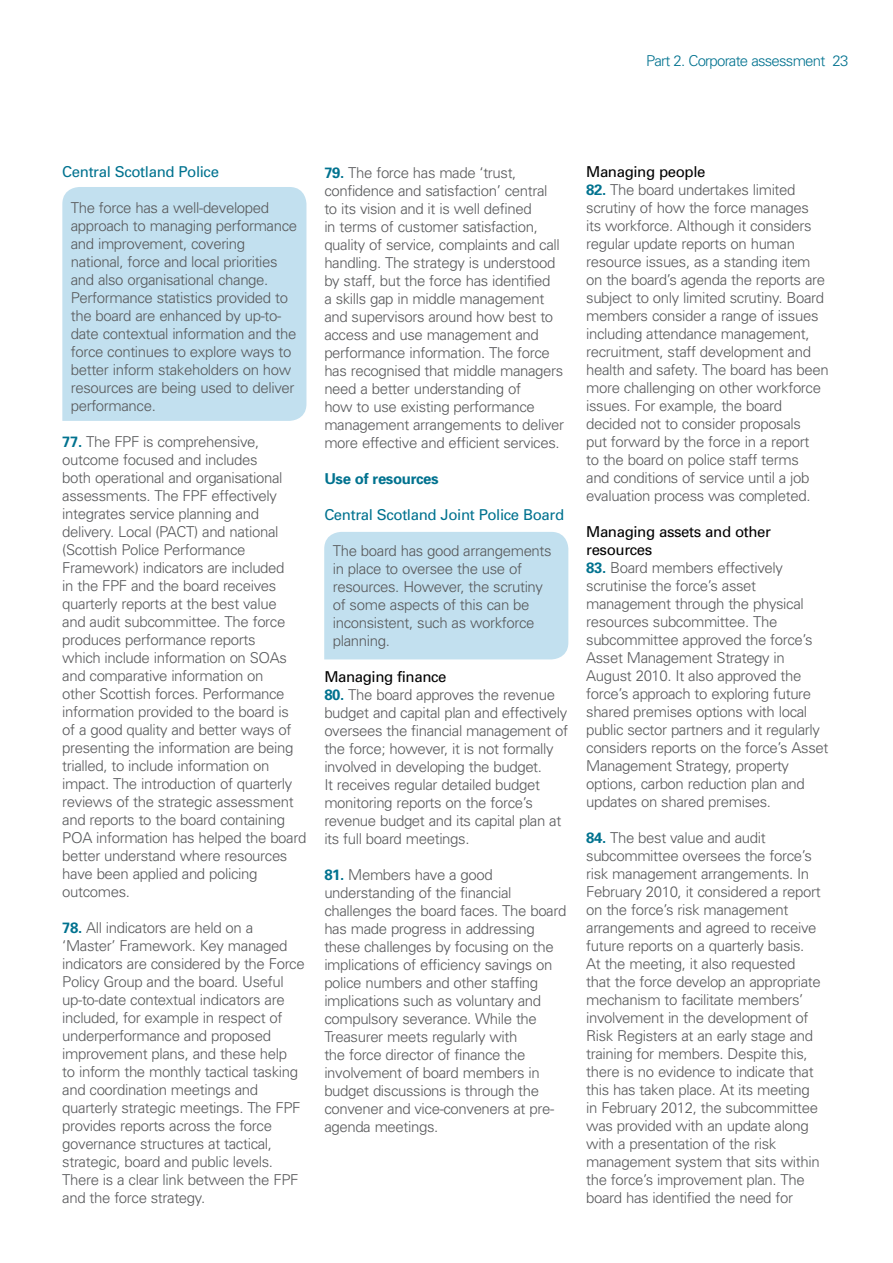
<style>
.page{position:relative;width:893px;height:1263px;background:#fff}
.page>*{position:absolute;margin:0;border:0;box-sizing:border-box;transform-origin:0 0}
.Paragraph{font:300 15px/18px "Univers";letter-spacing:-.025em;color:#58595b}
.Paragraph_-_highligh{font:300 15px/18px "Univers";letter-spacing:-.025em;color:#58595b}
.Heading_5{font:15px/18px "Univers";letter-spacing:-.025em;color:#000}
.Heading_4{font:15px "Univers";letter-spacing:-.025em;color:#00728f}
.t1{font:300 15px "Univers";letter-spacing:-.05em;color:#00728f}
.Heading_3{font:700 15px "Univers";letter-spacing:-.025em;color:#00728f}
.s1{font-weight:700;color:#00728f}
</style>
<div class="page">
<div style="left:324px;top:532px;width:244px;height:127px;background:#c2e0ef"></div>
<div style="left:62px;top:187px;width:244px;height:234px;background:#c2e0ef"></div>
<p class="t1" style="left:646px;top:52px;width:204px">Part 2. Corporate assessment 23</p>
<p class="Heading_4" style="left:62px;top:163px;width:158px">Central Scotland Police</p>
<p class="Paragraph_-_highligh" style="left:71px;top:199px;width:228px">The force has a well-developed approach to managing performance and improvement, covering national, force and local priorities and also organisational change.<br>Performance statistics provided to the board are enhanced by up-to&shy;date contextual information and the force continues to explore ways to better inform stakeholders on how resources are being used to deliver performance.</p>
<p class="Paragraph" style="left:62px;top:433px;width:246px"><span class="s1">77.</span> The FPF is comprehensive, outcome focused and includes<br>both operational and organisational assessments. The FPF effectively integrates service planning and delivery. Local (PACT) and national (Scottish Police Performance Framework) indicators are included<br>in the FPF and the board receives quarterly reports at the best value<br>and audit subcommittee. The force produces performance reports<br>which include information on SOAs and comparative information on<br>other Scottish forces. Performance information provided to the board is<br>of a good quality and better ways of presenting the information are being trialled, to include information on impact. The introduction of quarterly reviews of the strategic assessment and reports to the board containing POA information has helped the board better understand where resources have been applied and policing outcomes.</p>
<p class="Paragraph" style="left:62px;top:919px;width:244px"><span class="s1">78.</span> All indicators are held on a ‘Master’ Framework. Key managed indicators are considered by the Force Policy Group and the board. Useful up-to-date contextual indicators are included, for example in respect of underperformance and proposed improvement plans, and these help<br>to inform the monthly tactical tasking and coordination meetings and quarterly strategic meetings. The FPF provides reports across the force governance structures at tactical, strategic, board and public levels.<br>There is a clear link between the FPF and the force strategy.</p>
<p class="Paragraph" style="left:324px;top:163px;width:241px"><span class="s1">79.</span> The force has made ‘trust, confidence and satisfaction’ central to its vision and it is well defined<br>in terms of customer satisfaction, quality of service, complaints and call handling. The strategy is understood by staff, but the force has identified<br>a skills gap in middle management and supervisors around how best to access and use management and performance information. The force has recognised that middle managers need a better understanding of<br>how to use existing performance management arrangements to deliver more effective and efficient services.</p>
<p class="Heading_3" style="left:324px;top:469px;width:116px">Use of resources</p>
<p class="Heading_4" style="left:324px;top:506px;width:241px">Central Scotland Joint Police Board</p>
<p class="Paragraph_-_highligh" style="left:333px;top:541px;width:220px">The board has good arrangements in place to oversee the use of resources. However, the scrutiny of some aspects of this can be inconsistent, such as workforce planning.</p>
<p class="Heading_5" style="left:324px;top:668px;width:124px">Managing finance</p>
<p class="Paragraph" style="left:324px;top:685px;width:245px"><span class="s1">80.</span> The board approves the revenue budget and capital plan and effectively oversees the financial management of the force; however, it is not formally involved in developing the budget.<br>It receives regular detailed budget monitoring reports on the force’s revenue budget and its capital plan at its full board meetings.</p>
<p class="Paragraph" style="left:324px;top:865px;width:244px"><span class="s1">81.</span> Members have a good understanding of the financial challenges the board faces. The board has made progress in addressing these challenges by focusing on the implications of efficiency savings on police numbers and other staffing implications such as voluntary and compulsory severance. While the<br>Treasurer meets regularly with<br>the force director of finance the involvement of board members in budget discussions is through the convener and vice-conveners at pre&shy;agenda meetings.</p>
<p class="Heading_5" style="left:586px;top:163px;width:121px">Managing people</p>
<p class="Paragraph" style="left:586px;top:181px;width:244px"><span class="s1">82.</span> The board undertakes limited scrutiny of how the force manages<br>its workforce. Although it considers regular update reports on human resource issues, as a standing item on the board’s agenda the reports are subject to only limited scrutiny. Board members consider a range of issues including attendance management, recruitment, staff development and health and safety. The board has been more challenging on other workforce issues. For example, the board decided not to consider proposals<br>put forward by the force in a report<br>to the board on police staff terms<br>and conditions of service until a job evaluation process was completed.</p>
<p class="Heading_5" style="left:586px;top:523px;width:186px">Managing assets and other resources</p>
<p class="Paragraph" style="left:586px;top:559px;width:244px"><span class="s1">83.</span> Board members effectively scrutinise the force’s asset management through the physical resources subcommittee. The subcommittee approved the force’s Asset Management Strategy in August 2010. It also approved the force’s approach to exploring future shared premises options with local public sector partners and it regularly considers reports on the force’s Asset Management Strategy, property options, carbon reduction plan and updates on shared premises.</p>
<p class="Paragraph" style="left:586px;top:829px;width:236px"><span class="s1">84.</span> The best value and audit subcommittee oversees the force’s risk management arrangements. In February 2010, it considered a report on the force’s risk management arrangements and agreed to receive future reports on a quarterly basis.<br>At the meeting, it also requested that the force develop an appropriate mechanism to facilitate members’ involvement in the development of Risk Registers at an early stage and training for members. Despite this, there is no evidence to indicate that this has taken place. At its meeting in February 2012, the subcommittee was provided with an update along with a presentation of the risk management system that sits within the force’s improvement plan. The board has identified the need for</p>
</div>
